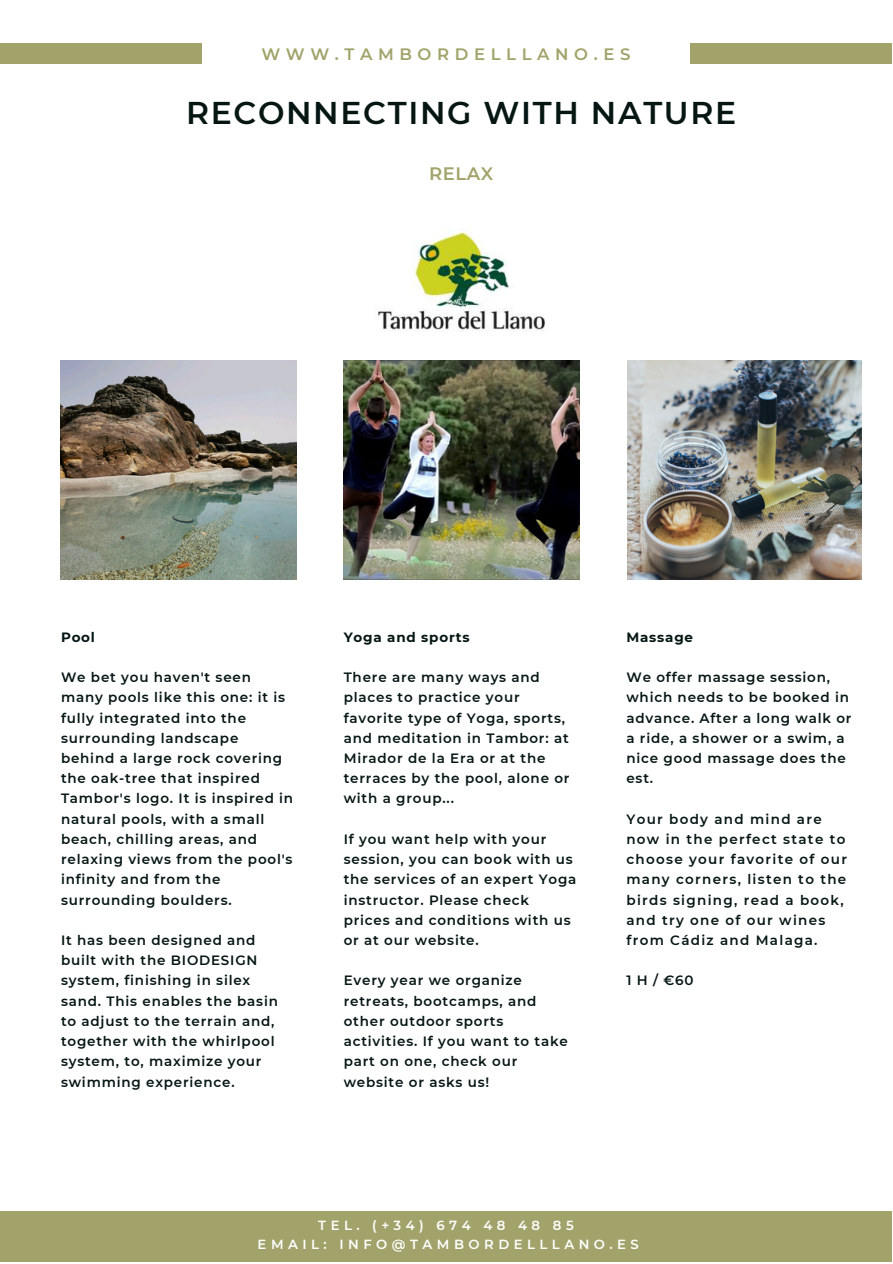
<style>
.page{position:relative;width:893px;height:1264px;background:#fff}
.page>*{position:absolute;margin:0;border:0;box-sizing:border-box;transform-origin:0 0}
.t1{font:600 31.5px "Montserrat";letter-spacing:.055em;color:#051613}
.t2{font:600 18px "Montserrat";letter-spacing:.03em;color:#a1a36a}
.t3{font:600 16.5px "Montserrat";letter-spacing:.34em;color:#a1a36a}
.t4{font:600 13.5px/20.2px "Montserrat";letter-spacing:.06em;color:#051613}
.t5{font:600 13.5px/20.2px "Montserrat";letter-spacing:.095em;color:#051613}
.t6{font:700 13.5px "Montserrat";letter-spacing:.06em;color:#051613}
.t7{font:600 13.2px/19px "Montserrat";letter-spacing:.34em;color:#fff;text-align:center}
</style>
<div class="page">
<div style="left:0;top:43px;width:201px;height:20px;background:#a1a36a"></div>
<div style="left:690px;top:43px;width:201px;height:20px;background:#a1a36a"></div>
<img style="left:61px;top:360px;width:235px;height:219px">
<img style="left:344px;top:360px;width:235px;height:219px">
<img style="left:627px;top:360px;width:234px;height:219px">
<div style="left:0;top:1211px;width:892px;height:50px;background:#a1a36a"></div>
<img style="left:378px;top:228px;width:167px;height:104px">
<p class="t3" style="left:261px;top:43px;width:370px">WWW.TAMBORDELLLANO.ES</p>
<h1 class="t1" style="left:186px;top:91px;width:551px">RECONNECTING WITH NATURE</h1>
<h2 class="t2" style="left:429px;top:161px;width:65px">RELAX</h2>
<p class="t6" style="left:61px;top:627px;width:36px">Pool</p>
<p class="t4" style="left:61px;top:666px;width:234px">We bet you haven't seen many pools like this one: it is fully integrated into the surrounding landscape behind a large rock covering the oak-tree that inspired<br>Tambor's logo. It is inspired in natural pools, with a small beach, chilling areas, and relaxing views from the pool's infinity and from the surrounding boulders.</p>
<p class="t4" style="left:61px;top:929px;width:218px">It has been designed and built with the BIODESIGN system, finishing in silex sand. This enables the basin to adjust to the terrain and, together with the whirlpool system, to, maximize your swimming experience.</p>
<p class="t6" style="left:344px;top:627px;width:127px">Yoga and sports</p>
<p class="t4" style="left:344px;top:666px;width:227px">There are many ways and places to practice your favorite type of Yoga, sports, and meditation in Tambor: at<br>Mirador de la Era or at the terraces by the pool, alone or with a group...</p>
<p class="t4" style="left:344px;top:828px;width:234px">If you want help with your session, you can book with us the services of an expert Yoga instructor. Please check prices and conditions with us or at our website.</p>
<p class="t4" style="left:344px;top:969px;width:226px">Every year we organize retreats, bootcamps, and other outdoor sports activities. If you want to take part on one, check our website or asks us!</p>
<p class="t6" style="left:626px;top:627px;width:68px">Massage</p>
<p class="t4" style="left:626px;top:666px;width:226px">We offer massage session, which needs to be booked in advance. After a long walk or a ride, a shower or a swim, a nice good massage does the est.</p>
<p class="t5" style="left:626px;top:808px;width:222px">Your body and mind are now in the perfect state to choose your favorite of our many corners, listen to the birds signing, read a book, and try one of our wines from Cádiz and Malaga.</p>
<p class="t4" style="left:626px;top:969px;width:69px">1 H / €60</p>
<p class="t7" style="left:257px;top:1214px;width:383px">TEL. (+34) 674 48 48 85<br>EMAIL: INFO@TAMBORDELLLANO.ES</p>
</div>
